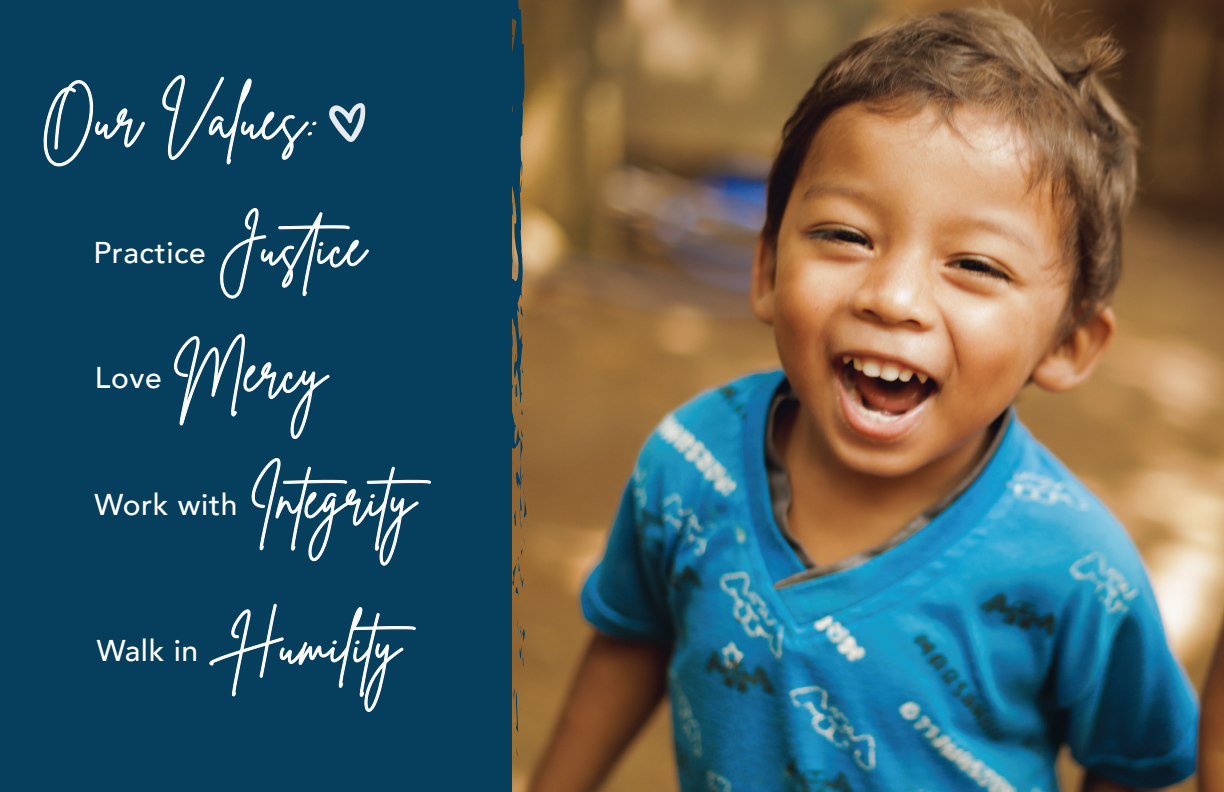
<style>
.page{position:relative;width:1224px;height:792px;background:#fff}
.page>*{position:absolute;margin:0;border:0;box-sizing:border-box;transform-origin:0 0}
.t1{font:60px "Brittany Signature";color:#fff}
.t2{font:56.4px "Brittany Signature";letter-spacing:.005em;color:#fff}
.t3{font:500 30px "Avenir";letter-spacing:.02em;color:#fff}
.s1{font-family:"Brittany Signature";font-weight:400;font-size:56.4px}
.s2{font-family:"Avenir";font-weight:500;font-size:30px}
</style>
<div class="page">
<img style="left:526px;top:0;width:698px;height:792px">
<div style="left:0;top:0;width:526px;height:792px;background:#063e5d"></div>
<svg style="left:510px;top:383px;width:17px;height:146px;background:#6f5c40"></svg>
<svg style="left:511px;top:294px;width:13px;height:81px"></svg>
<svg style="left:507px;top:246px;width:2px;height:6px"></svg>
<svg style="left:505px;top:199px;width:8px;height:29px"></svg>
<svg style="left:510px;top:34px;width:4px;height:3px"></svg>
<svg style="left:43px;top:79px;width:102px;height:118px;background:#164b67"></svg>
<svg style="left:161px;top:74px;width:156px;height:93px;background:#1a4d6a"></svg>
<svg style="left:219px;top:207px;width:150px;height:92px;background:#1d506c"></svg>
<svg style="left:173px;top:333px;width:157px;height:107px;background:#1c4f6b"></svg>
<svg style="left:251px;top:457px;width:181px;height:109px;background:#1f516d"></svg>
<svg style="left:209px;top:597px;width:208px;height:115px;background:#174b68"></svg>
<svg style="left:329px;top:103px;width:36px;height:39px"></svg>
<p class="t1" style="left:41px;top:80px;width:279px">Our Values:</p>
<p class="t3" style="left:93px;top:226px;width:273px">Practice <span class="s1">Justice</span></p>
<p class="t2" style="left:95px;top:336px;width:233px"><span class="s2">Love</span> Mercy</p>
<p class="t2" style="left:95px;top:462px;width:353px"><span class="s2">Work with</span> Integrity</p>
<p class="t2" style="left:97px;top:609px;width:335px"><span class="s2">Walk in</span> Humility</p>
</div>
